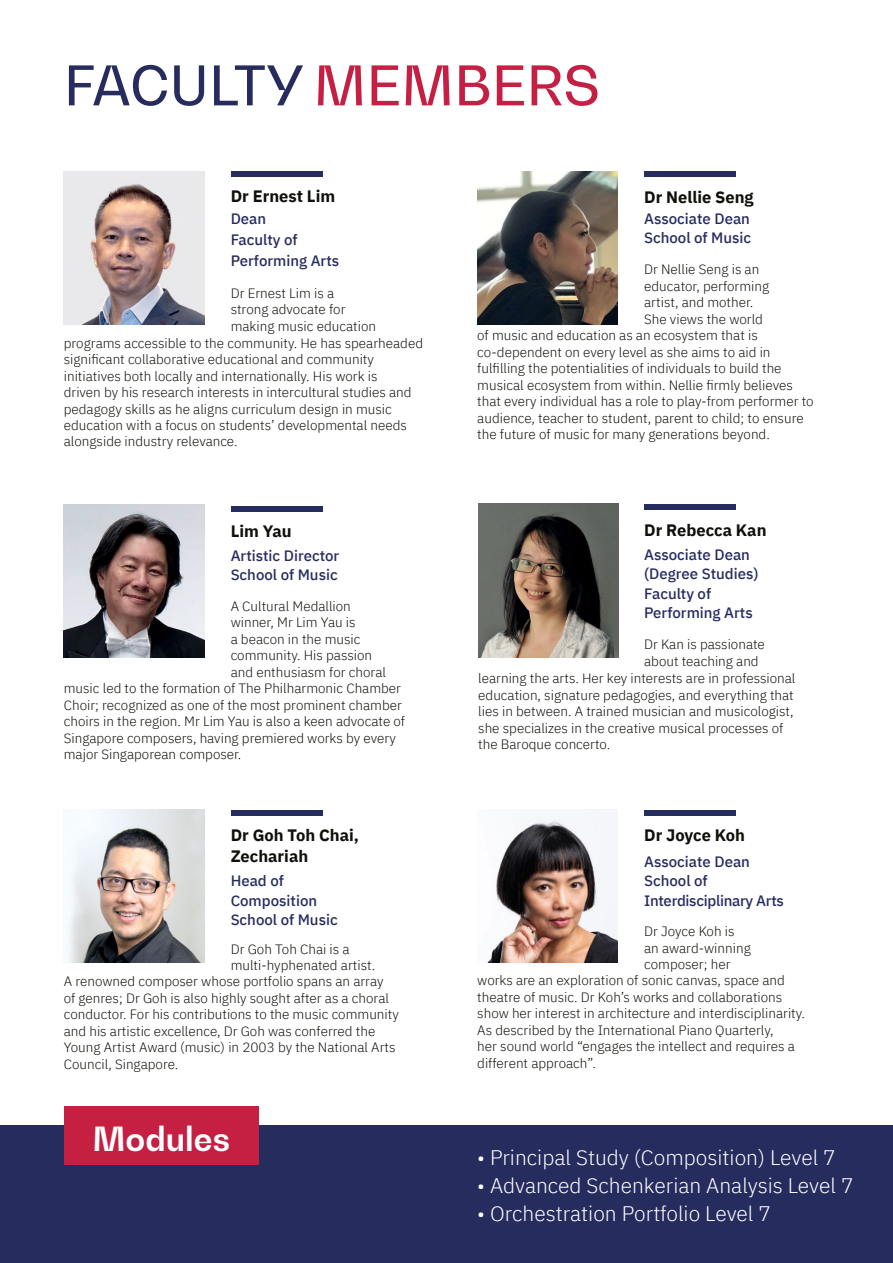
<style>
.page{position:relative;width:893px;height:1263px;background:#fff}
.page>*{position:absolute;margin:0;border:0;box-sizing:border-box;transform-origin:0 0}
.t1{font:500 54px "Bw Gradual";letter-spacing:.01em;color:#272c5f}
.t2{font:700 33px "Bw Gradual";color:#fff}
.t3{font:300 21px "IBM Plex Sans";color:#fff}
.t4{font:700 16.5px/21px "IBM Plex Sans";color:#10100a}
.t5{font:500 15px/19.5px "IBM Plex Sans";color:#272c5f}
.t6{font:300 13.5px/16.5px "IBM Plex Sans";color:#10100a}
.s1{color:#c51f43}
</style>
<div class="page">
<div style="left:0;top:1126px;width:893px;height:137px;background:#272c5f"></div>
<div style="left:64px;top:1106px;width:195px;height:59px;background:#c51f42"></div>
<img style="left:67px;top:809px;width:137px;height:153px">
<div style="left:231px;top:810px;width:92px;height:6px;background:#272c5f"></div>
<img style="left:487px;top:818px;width:131px;height:145px">
<div style="left:644px;top:810px;width:92px;height:6px;background:#272c5f"></div>
<img style="left:477px;top:171px;width:141px;height:153px">
<img style="left:64px;top:171px;width:140px;height:153px">
<div style="left:644px;top:504px;width:92px;height:6px;background:#272c5f"></div>
<img style="left:478px;top:504px;width:141px;height:153px">
<div style="left:231px;top:171px;width:92px;height:6px;background:#272c5f"></div>
<div style="left:644px;top:171px;width:92px;height:6px;background:#272c5f"></div>
<img style="left:64px;top:504px;width:140px;height:153px">
<div style="left:231px;top:506px;width:92px;height:6px;background:#272c5f"></div>
<h1 class="t1" style="left:64px;top:50px;width:537px">FACULTY <span class="s1">MEMBERS</span></h1>
<p class="t4" style="left:231px;top:184px;width:106px">Dr Ernest Lim</p>
<p class="t4" style="left:644px;top:185px;width:111px">Dr Nellie Seng</p>
<p class="t5" style="left:231px;top:207px;width:110px;line-height:21px">Dean<br>Faculty of<br>Performing Arts</p>
<p class="t6" style="left:231px;top:284px;width:105px">Dr Ernest Lim is a</p>
<p class="t6" style="left:231px;top:300px;width:116px">strong advocate for</p>
<p class="t6" style="left:231px;top:317px;width:147px">making music education</p>
<p class="t6" style="left:64px;top:333px;width:361px">programs accessible to the community. He has spearheaded</p>
<p class="t6" style="left:64px;top:350px;width:312px">significant collaborative educational and community</p>
<p class="t6" style="left:64px;top:366px;width:315px">initiatives both locally and internationally. His work is</p>
<p class="t6" style="left:64px;top:383px;width:349px">driven by his research interests in intercultural studies and</p>
<p class="t6" style="left:64px;top:399px;width:330px">pedagogy skills as he aligns curriculum design in music</p>
<p class="t6" style="left:64px;top:416px;width:345px">education with a focus on students’ developmental needs</p>
<p class="t6" style="left:64px;top:432px;width:175px">alongside industry relevance.</p>
<p class="t4" style="left:231px;top:519px;width:62px">Lim Yau</p>
<p class="t5" style="left:231px;top:544px;width:110px">Artistic Director<br>School of Music</p>
<p class="t6" style="left:231px;top:597px;width:122px">A Cultural Medallion</p>
<p class="t6" style="left:231px;top:613px;width:126px">winner, Mr Lim Yau is</p>
<p class="t6" style="left:231px;top:630px;width:131px">a beacon in the music</p>
<p class="t6" style="left:231px;top:646px;width:143px">community. His passion</p>
<p class="t6" style="left:231px;top:663px;width:157px">and enthusiasm for choral</p>
<p class="t6" style="left:64px;top:679px;width:339px">music led to the formation of The Philharmonic Chamber</p>
<p class="t6" style="left:64px;top:695px;width:340px">Choir; recognized as one of the most prominent chamber</p>
<p class="t6" style="left:64px;top:712px;width:343px">choirs in the region. Mr Lim Yau is also a keen advocate of</p>
<p class="t6" style="left:64px;top:728px;width:334px">Singapore composers, having premiered works by every</p>
<p class="t6" style="left:64px;top:745px;width:179px">major Singaporean composer.</p>
<p class="t4" style="left:231px;top:823px;width:130px">Dr Goh Toh Chai,<br>Zechariah</p>
<p class="t5" style="left:231px;top:870px;width:109px">Head of<br>Composition<br>School of Music</p>
<p class="t6" style="left:231px;top:939px;width:146px">Dr Goh Toh Chai is a multi-hyphenated artist.</p>
<p class="t5" style="left:644px;top:208px;width:109px">Associate Dean<br>School of Music</p>
<p class="t6" style="left:644px;top:260px;width:117px">Dr Nellie Seng is an</p>
<p class="t6" style="left:644px;top:276px;width:127px">educator, performing</p>
<p class="t6" style="left:644px;top:293px;width:111px">artist, and mother.</p>
<p class="t6" style="left:644px;top:309px;width:120px">She views the world</p>
<p class="t6" style="left:477px;top:326px;width:282px">of music and education as an ecosystem that is</p>
<p class="t6" style="left:477px;top:343px;width:295px">co-dependent on every level as she aims to aid in</p>
<p class="t6" style="left:477px;top:359px;width:306px">fulfilling the potentialities of individuals to build the</p>
<p class="t6" style="left:477px;top:376px;width:317px">musical ecosystem from within. Nellie firmly believes</p>
<p class="t6" style="left:477px;top:392px;width:338px">that every individual has a role to play-from performer to</p>
<p class="t6" style="left:477px;top:409px;width:328px">audience, teacher to student, parent to child; to ensure</p>
<p class="t6" style="left:477px;top:425px;width:294px">the future of music for many generations beyond.</p>
<p class="t4" style="left:644px;top:518px;width:124px">Dr Rebecca Kan</p>
<p class="t5" style="left:644px;top:544px;width:116px">Associate Dean (Degree Studies)<br>Faculty of<br>Performing Arts</p>
<p class="t6" style="left:644px;top:635px;width:122px">Dr Kan is passionate about teaching and</p>
<p class="t6" style="left:478px;top:669px;width:319px">learning the arts. Her key interests are in professional education, signature pedagogies, and everything that lies in between. A trained musician and musicologist, she specializes in the creative musical processes of the Baroque concerto.</p>
<p class="t4" style="left:644px;top:823px;width:102px">Dr Joyce Koh</p>
<p class="t5" style="left:644px;top:850px;width:141px">Associate Dean<br>School of<br>Interdisciplinary Arts</p>
<p class="t6" style="left:644px;top:922px;width:108px">Dr Joyce Koh is an award-winning composer; her</p>
<p class="t6" style="left:64px;top:972px;width:337px">A renowned composer whose portfolio spans an array<br>of genres; Dr Goh is also highly sought after as a choral conductor. For his contributions to the music community and his artistic excellence, Dr Goh was conferred the Young Artist Award (music) in 2003 by the National Arts Council, Singapore.</p>
<p class="t6" style="left:477px;top:971px;width:329px">works are an exploration of sonic canvas, space and theatre of music. Dr Koh’s works and collaborations show her interest in architecture and interdisciplinarity.<br>As described by the International Piano Quarterly,<br>her sound world “engages the intellect and requires a different approach”.</p>
<h2 class="t2" style="left:93px;top:1116px;width:139px">Modules</h2>
<h3 class="t3" style="left:477px;top:1142px;width:360px">• Principal Study (Composition) Level 7</h3>
<h3 class="t3" style="left:477px;top:1170px;width:378px">• Advanced Schenkerian Analysis Level 7</h3>
<h3 class="t3" style="left:477px;top:1197px;width:295px">• Orchestration Portfolio Level 7</h3>
</div>
